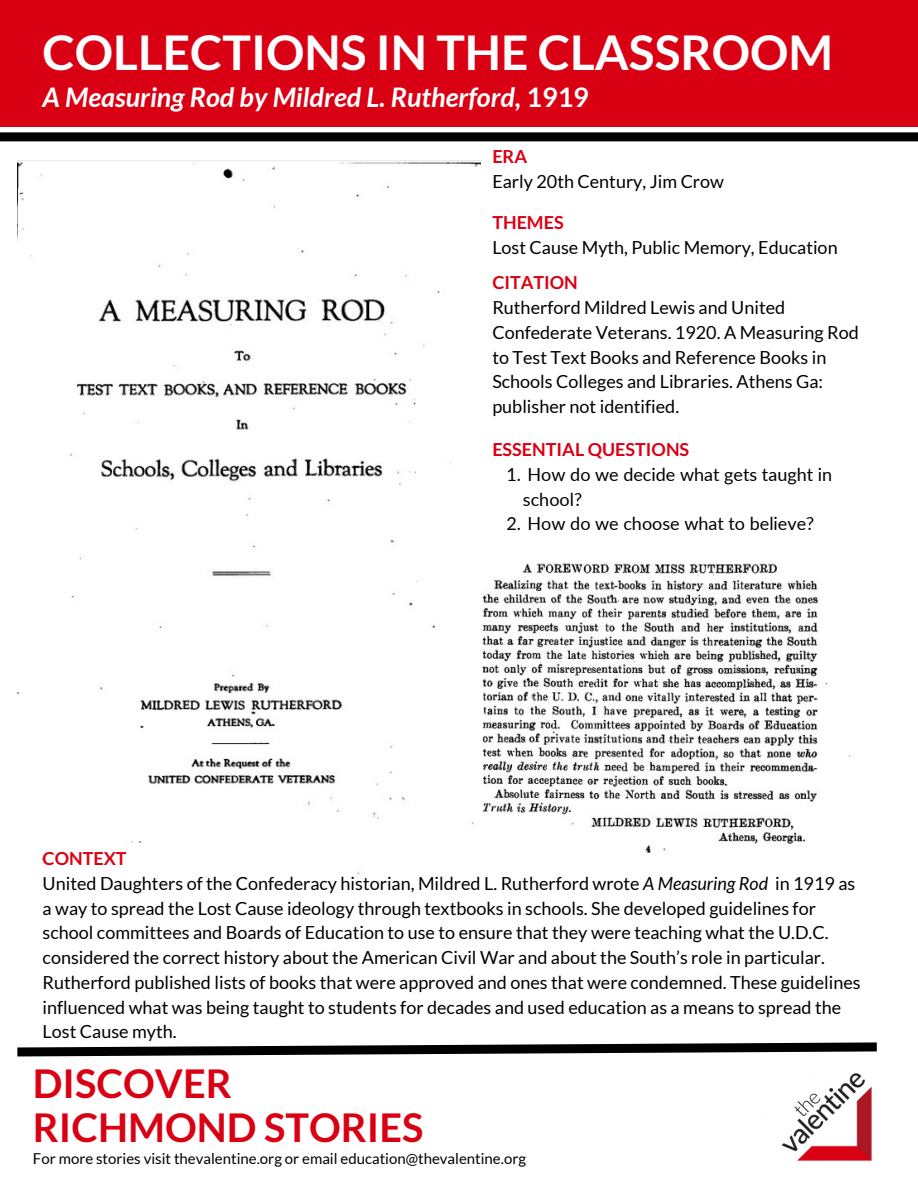
<style>
.page{position:relative;width:918px;height:1188px;background:#fff}
.page>*{position:absolute;margin:0;border:0;box-sizing:border-box;transform-origin:0 0}
.t1{font:700 48px "Lato";color:#fff}
.t2{font:700 39.75px/43.8px "Lato";color:#da0014}
.t3{font:italic 700 27px "Lato";color:#fff}
.t4{font:18px/24.8px "Lato";color:#000}
.t5{font:700 18px "Lato";color:#da0014}
.t6{font:15px "Lato";color:#000}
.s1{font-style:normal}
.s2{font-weight:700;color:#da0014}
.s3{font-style:italic}
</style>
<div class="page">
<div style="left:0;top:0;width:918px;height:126px;background:#da0014"></div>
<img style="left:781px;top:1073px;width:91px;height:88px">
<svg style="left:17px;top:1042px;width:860px;height:15px"></svg>
<div style="left:0;top:132px;width:918px;height:9px;background:#000"></div>
<img style="left:17px;top:161px;width:464px;height:719px">
<img style="left:417px;top:562px;width:433px;height:298px">
<p class="t1" style="left:43px;top:22px;width:792px">COLLECTIONS IN THE CLASSROOM</p>
<h5 class="t3" style="left:43px;top:80px;width:548px">A Measuring Rod by Mildred L. Rutherford, <span class="s1">1919</span></h5>
<h5 class="t4" style="left:492px;top:143px;width:233px"><span class="s2">ERA<br></span>Early 20th Century, Jim Crow</h5>
<h4 class="t4" style="left:492px;top:209px;width:347px"><span class="s2">THEMES<br></span>Lost Cause Myth, Public Memory, Education</h4>
<h5 class="t4" style="left:492px;top:270px;width:368px"><span class="s2">CITATION<br></span>Rutherford Mildred Lewis and United Confederate Veterans. 1920. A Measuring Rod to Test Text Books and Reference Books in Schools Colleges and Libraries. Athens Ga: publisher not identified.</h5>
<p class="t5" style="left:492px;top:438px;width:198px">ESSENTIAL QUESTIONS</p>
<h5 class="t4" style="left:523px;top:462px;width:311px;text-indent:-16px">1. How do we decide what gets taught in school?</h5>
<p class="t4" style="left:506px;top:511px;width:309px">2. How do we choose what to believe?</p>
<h5 class="t4" style="left:43px;top:846px;width:819px"><span class="s2">CONTEXT<br></span>United Daughters of the Confederacy historian, Mildred L. Rutherford wrote <span class="s3">A Measuring Rod</span> in 1919 as a way to spread the Lost Cause ideology through textbooks in schools. She developed guidelines for school committees and Boards of Education to use to ensure that they were teaching what the U.D.C. considered the correct history about the American Civil War and about the South’s role in particular.<br>Rutherford published lists of books that were approved and ones that were condemned. These guidelines influenced what was being taught to students for decades and used education as a means to spread the Lost Cause myth.</h5>
<h2 class="t2" style="left:33px;top:1060px;width:392px">DISCOVER<br>RICHMOND STORIES</h2>
<p class="t6" style="left:33px;top:1149px;width:495px">For more stories visit thevalentine.org or email education@thevalentine.org</p>
</div>
